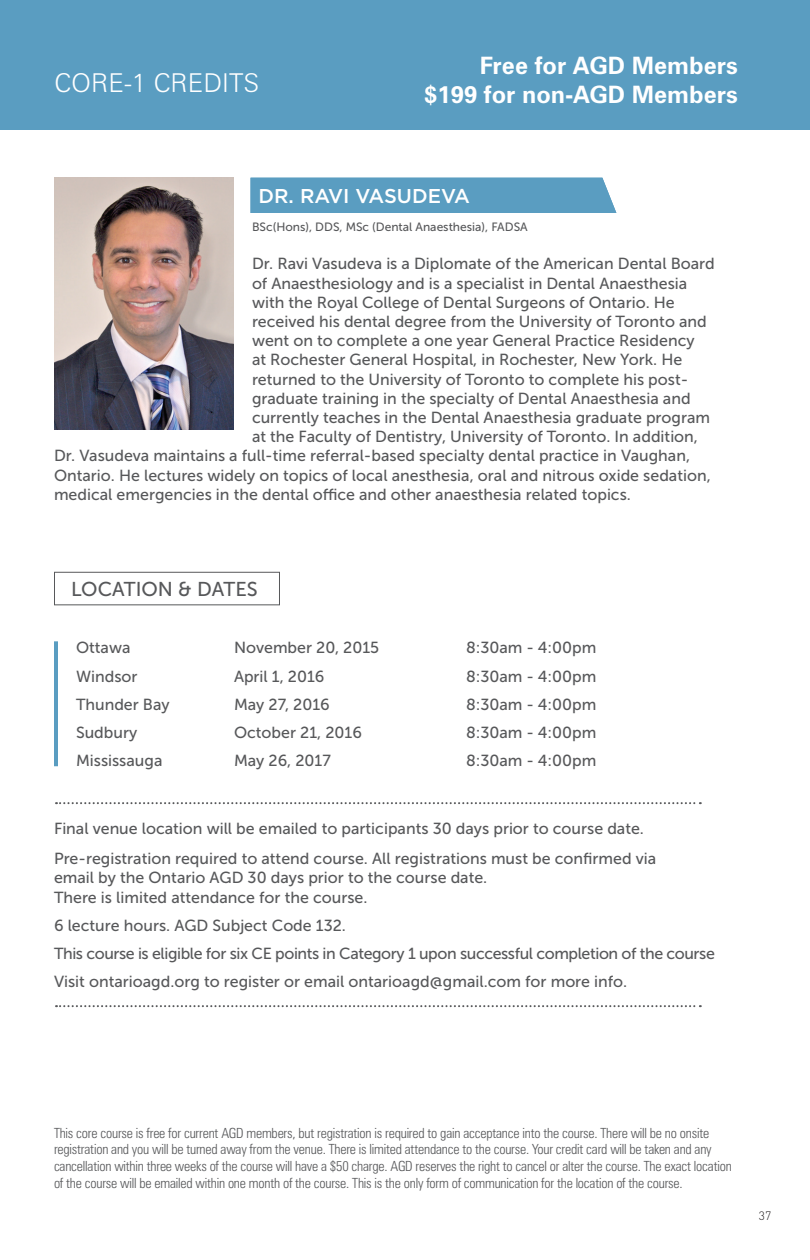
<style>
.page{position:relative;width:810px;height:1260px;background:#fff}
.page>*{position:absolute;margin:0;border:0;box-sizing:border-box;transform-origin:0 0}
.t1{font:300 26px "Zurich BT";color:#fff}
.t2{font:700 24px/28.8px "Zurich BT";color:#fff;text-align:right}
.t3{font:500 20px "Gotham";color:#fff}
.t4{font:20px "Museo Sans 500";color:#57585a}
.t5{font:16px/19.2px "Museo Sans 500";color:#57585a}
.t6{font:300 condensed 14px/16.8px "Zurich BT";letter-spacing:-.015em;color:#57585a}
.t7{font:12px "Museo Sans 500";color:#57585a}
.t8{font:300 12px "DIN";color:#231f20}
</style>
<div class="page">
<div style="left:0;top:0;width:810px;height:130px;background:#5a9dc1"></div>
<svg style="left:56px;top:802px;width:645px;height:2px"></svg>
<svg style="left:56px;top:1005px;width:645px;height:2px"></svg>
<div style="left:54px;top:572px;width:226px;height:33px;border:1px solid #57585a"></div>
<hr style="left:54px;top:641px;width:4px;height:125px;background:#5a9dc1">
<img style="left:54px;top:178px;width:180px;height:252px">
<div style="left:251px;top:178px;width:365px;height:35px;background:#5a9dc1"></div>
<h1 class="t1" style="left:54px;top:67px;width:207px">CORE-1 CREDITS</h1>
<h2 class="t2" style="left:424px;top:51px;width:315px">Free for AGD Members $199 for non-AGD Members</h2>
<p class="t3" style="left:259px;top:184px;width:213px">DR. RAVI VASUDEVA</p>
<p class="t7" style="left:252px;top:220px;width:277px">BSc(Hons), DDS, MSc (Dental Anaesthesia), FADSA</p>
<p class="t5" style="left:252px;top:254px;width:464px">Dr. Ravi Vasudeva is a Diplomate of the American Dental Board</p>
<p class="t5" style="left:252px;top:274px;width:437px">of Anaesthesiology and is a specialist in Dental Anaesthesia</p>
<p class="t5" style="left:252px;top:293px;width:424px">with the Royal College of Dental Surgeons of Ontario. He</p>
<p class="t5" style="left:252px;top:312px;width:456px">received his dental degree from the University of Toronto and</p>
<p class="t5" style="left:252px;top:331px;width:444px">went on to complete a one year General Practice Residency</p>
<p class="t5" style="left:252px;top:350px;width:432px">at Rochester General Hospital, in Rochester, New York. He</p>
<p class="t5" style="left:252px;top:370px;width:438px">returned to the University of Toronto to complete his post-</p>
<p class="t5" style="left:252px;top:389px;width:440px">graduate training in the specialty of Dental Anaesthesia and</p>
<p class="t5" style="left:252px;top:408px;width:460px">currently teaches in the Dental Anaesthesia graduate program</p>
<p class="t5" style="left:252px;top:427px;width:448px">at the Faculty of Dentistry, University of Toronto. In addition,</p>
<p class="t5" style="left:54px;top:446px;width:638px">Dr. Vasudeva maintains a full-time referral-based specialty dental practice in Vaughan,</p>
<p class="t5" style="left:54px;top:466px;width:658px">Ontario. He lectures widely on topics of local anesthesia, oral and nitrous oxide sedation,</p>
<p class="t5" style="left:54px;top:485px;width:578px">medical emergencies in the dental office and other anaesthesia related topics.</p>
<p class="t4" style="left:71px;top:578px;width:188px">LOCATION &amp; DATES</p>
<p class="t5" style="left:76px;top:638px;width:56px">Ottawa</p>
<p class="t5" style="left:234px;top:638px;width:147px">November 20, 2015</p>
<p class="t5" style="left:466px;top:638px;width:132px">8:30am - 4:00pm</p>
<p class="t5" style="left:76px;top:666px;width:63px">Windsor</p>
<p class="t5" style="left:234px;top:666px;width:92px">April 1, 2016</p>
<p class="t5" style="left:466px;top:666px;width:132px">8:30am - 4:00pm</p>
<p class="t5" style="left:76px;top:695px;width:95px">Thunder Bay</p>
<p class="t5" style="left:234px;top:695px;width:97px">May 27, 2016</p>
<p class="t5" style="left:466px;top:695px;width:132px">8:30am - 4:00pm</p>
<p class="t5" style="left:76px;top:723px;width:63px">Sudbury</p>
<p class="t5" style="left:234px;top:723px;width:129px">October 21, 2016</p>
<p class="t5" style="left:466px;top:723px;width:132px">8:30am - 4:00pm</p>
<p class="t5" style="left:76px;top:751px;width:88px">Mississauga</p>
<p class="t5" style="left:234px;top:751px;width:98px">May 26, 2017</p>
<p class="t5" style="left:466px;top:751px;width:132px">8:30am - 4:00pm</p>
<p class="t5" style="left:54px;top:819px;width:592px">Final venue location will be emailed to participants 30 days prior to course date.</p>
<p class="t5" style="left:54px;top:849px;width:604px">Pre-registration required to attend course. All registrations must be confirmed via email by the Ontario AGD 30 days prior to the course date.<br>There is limited attendance for the course.</p>
<p class="t5" style="left:54px;top:911px;width:662px;line-height:28.2px">6 lecture hours. AGD Subject Code 132.<br>This course is eligible for six CE points in Category 1 upon successful completion of the course<br>Visit ontarioagd.org to register or email ontarioagd@gmail.com for more info.</p>
<p class="t6" style="left:54px;top:1124px;width:679px">This core course is free for current AGD members, but registration is required to gain acceptance into the course. There will be no onsite registration and you will be turned away from the venue. There is limited attendance to the course. Your credit card will be taken and any cancellation within three weeks of the course will have a $50 charge. AGD reserves the right to cancel or alter the course. The exact location of the course will be emailed within one month of the course. This is the only form of communication for the location of the course.</p>
<p class="t8" style="left:759px;top:1208px;width:14px">37</p>
</div>
